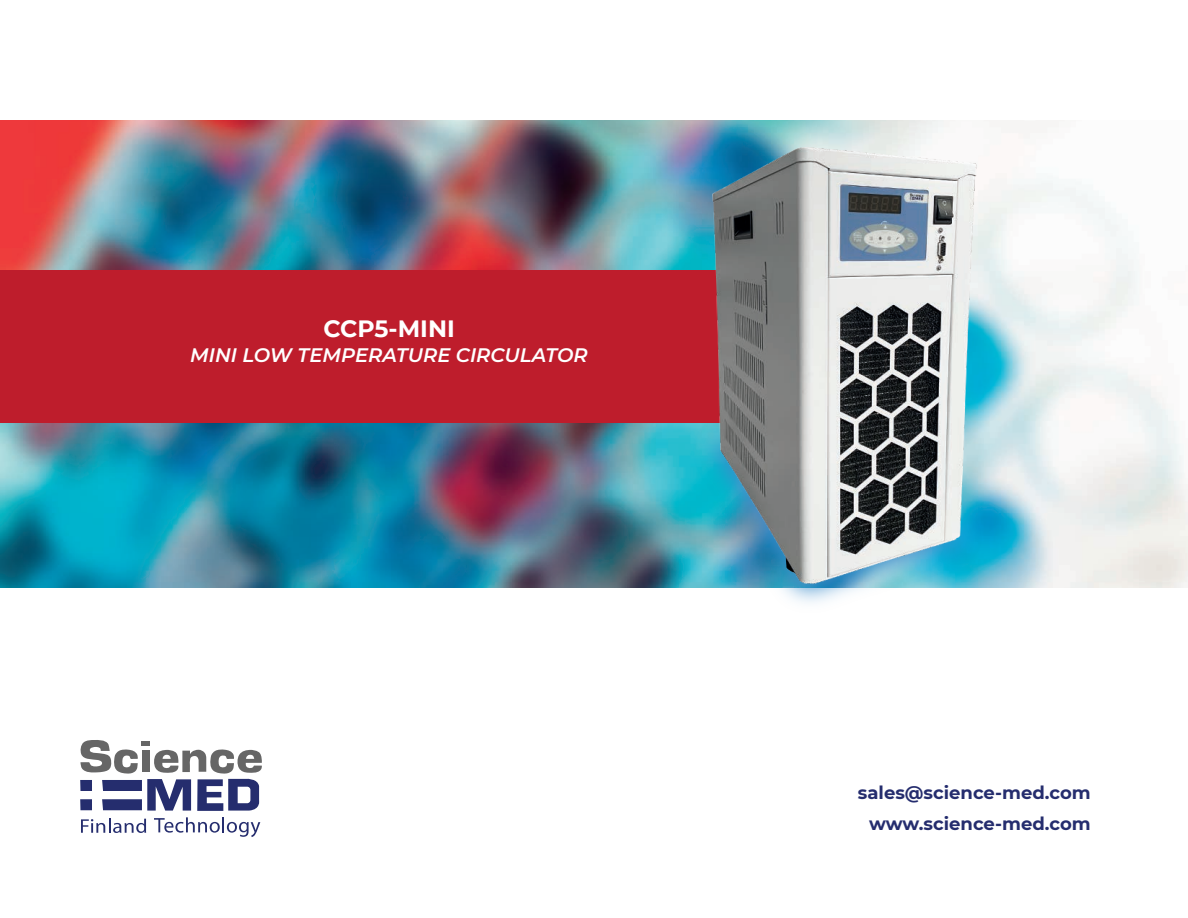
<style>
.page{position:relative;width:1188px;height:918px;background:#fff}
.page>*{position:absolute;margin:0;border:0;box-sizing:border-box;transform-origin:0 0}
.t1{font:700 23.55px "Montserrat";color:#fff}
.t2{font:italic 600 19.5px "Montserrat";color:#fff}
.t3{font:700 18px/31.5px "Montserrat";color:#252d6e;text-align:right}
</style>
<div class="page">
<img style="left:0;top:120px;width:1188px;height:468px">
<div style="left:0;top:270px;width:800px;height:153px;background:#be1d2c"></div>
<svg style="left:81px;top:819px;width:65px;height:14px"></svg>
<svg style="left:154px;top:817px;width:106px;height:20px"></svg>
<svg style="left:80px;top:740px;width:182px;height:71px"></svg>
<img style="left:661px;top:388px;width:355px;height:200px">
<img style="left:698px;top:130px;width:298px;height:473px">
<h1 class="t1" style="left:323px;top:311px;width:133px">CCP5-MINI</h1>
<p class="t2" style="left:190px;top:341px;width:399px">MINI LOW TEMPERATURE CIRCULATOR</p>
<p class="t3" style="left:858px;top:776px;width:234px">sales@science-med.com www.science-med.com</p>
</div>
